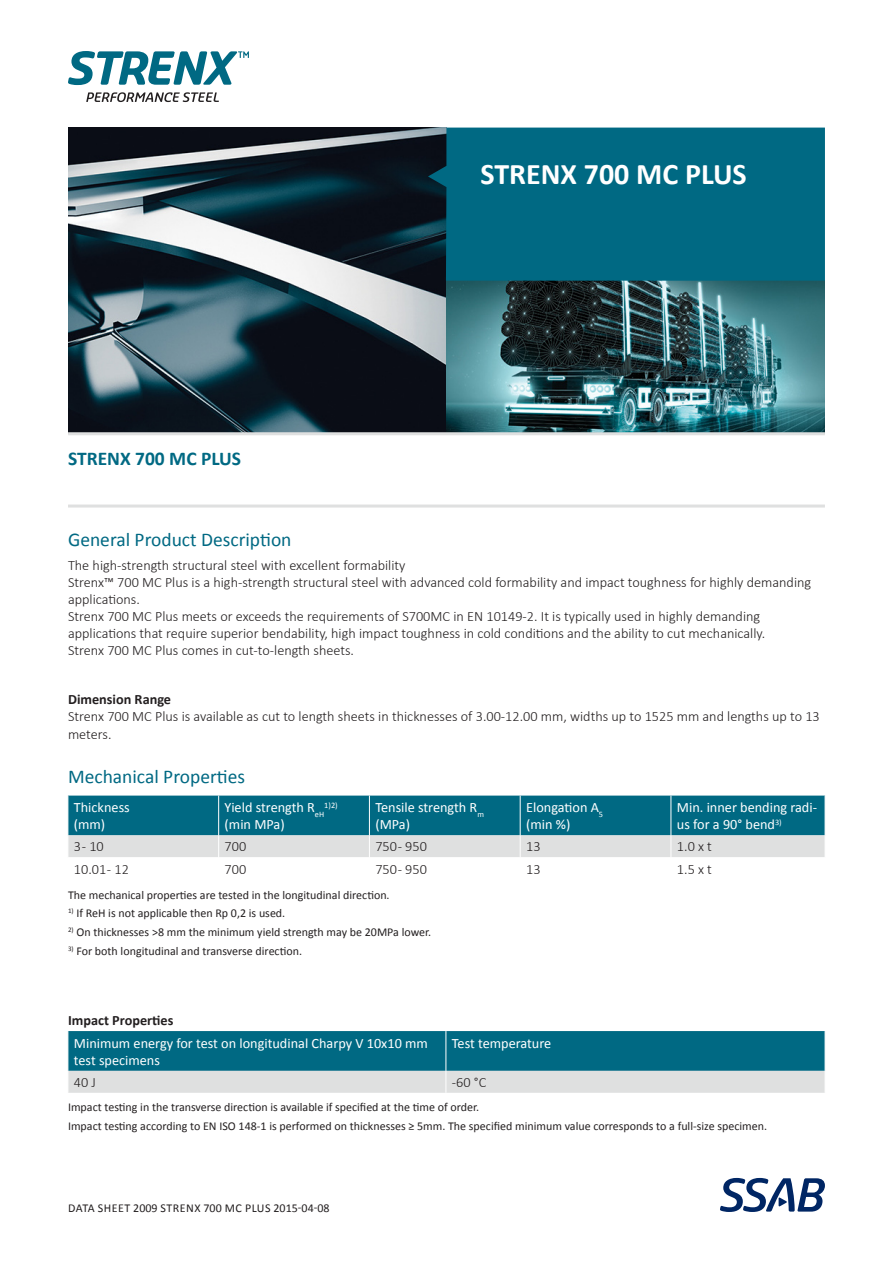
<style>
.page{position:relative;width:893px;height:1263px;background:#fff}
.page>*{position:absolute;margin:0;border:0;box-sizing:border-box;transform-origin:0 0}
.SSAB_product_name_fr{font:700 30px "Calibri";color:#fff}
.SSAB_subhead_ALL_CAP{font:19.5px "Calibri";color:#006983}
.SSAB_product_headlin{font:700 19.5px "Calibri";color:#006983}
.SSAB_text_HermesFB_T{font:300 14.25px/17.1px "Calibri";color:#231f20}
.SSAB_table_header_ne{font:14.25px/17.1px "Calibri";color:#fff}
.SSAB_Table_cell{font:300 14.25px "Calibri";color:#231f20}
.SSAB_subhead_black_H{font:700 14.25px "Calibri";color:#231f20}
.SSAB_captions_Hermes{font:12px "Calibri";color:#231f20}
.SSAB_footer_ALL_CAPS{font:12px "Calibri";letter-spacing:.02em;color:#231f20}
.SSAB_table_header_ne-2{font:8.25px "Calibri";color:#fff}
</style>
<div class="page">
<svg style="left:720px;top:1178px;width:105px;height:34px"></svg>
<svg style="left:86px;top:92px;width:133px;height:10px"></svg>
<svg style="left:68px;top:51px;width:181px;height:34px"></svg>
<img style="left:68px;top:128px;width:378px;height:304px">
<img style="left:446px;top:281px;width:379px;height:151px">
<div style="left:428px;top:128px;width:397px;height:153px;background:#006983"></div>
<svg style="left:68px;top:795px;width:757px;height:62px;background:#5295a5"></svg>
<svg style="left:68px;top:1031px;width:758px;height:62px;background:#5194a4"></svg>
<hr style="left:68px;top:432px;width:757px;height:3px;background:#dfe0e0">
<hr style="left:68px;top:504px;width:757px;height:3px;background:#dfe0e0">
<p class="SSAB_product_headlin" style="left:68px;top:445px;width:175px">STRENX 700 MC PLUS</p>
<p class="SSAB_product_name_fr" style="left:480px;top:153px;width:268px">STRENX 700 MC PLUS</p>
<p class="SSAB_subhead_ALL_CAP" style="left:68px;top:526px;width:225px">General Product Description</p>
<p class="SSAB_text_HermesFB_T" style="left:68px;top:556px;width:339px">The high-strength structural steel with excellent formability</p>
<p class="SSAB_text_HermesFB_T" style="left:68px;top:573px;width:745px">Strenx™ 700 MC Plus is a high-strength structural steel with advanced cold formability and impact toughness for highly demanding applications.</p>
<p class="SSAB_text_HermesFB_T" style="left:68px;top:607px;width:699px">Strenx 700 MC Plus meets or exceeds the requirements of S700MC in EN 10149-2. It is typically used in highly demanding applications that require superior bendability, high impact toughness in cold conditions and the ability to cut mechanically.</p>
<p class="SSAB_text_HermesFB_T" style="left:68px;top:642px;width:288px">Strenx 700 MC Plus comes in cut-to-length sheets.</p>
<p class="SSAB_subhead_black_H" style="left:68px;top:689px;width:105px">Dimension Range</p>
<p class="SSAB_text_HermesFB_T" style="left:68px;top:708px;width:753px">Strenx 700 MC Plus is available as cut to length sheets in thicknesses of 3.00-12.00 mm, widths up to 1525 mm and lengths up to 13 meters.</p>
<p class="SSAB_subhead_ALL_CAP" style="left:68px;top:763px;width:179px">Mechanical Properties</p>
<p class="SSAB_table_header_ne" style="left:74px;top:799px;width:57px">Thickness</p>
<p class="SSAB_table_header_ne" style="left:74px;top:816px;width:33px">(mm)</p>
<p class="SSAB_table_header_ne" style="left:225px;top:799px;width:101px">Yield strength R<sub>eH</sub></p>
<p class="SSAB_table_header_ne-2" style="left:324px;top:799px;width:15px">1)2)</p>
<p class="SSAB_table_header_ne" style="left:225px;top:816px;width:62px">(min MPa)</p>
<p class="SSAB_table_header_ne" style="left:526px;top:799px;width:78px">Elongation A<sub>5</sub></p>
<p class="SSAB_table_header_ne" style="left:526px;top:816px;width:46px">(min %)</p>
<p class="SSAB_table_header_ne" style="left:375px;top:799px;width:110px">Tensile strength R<sub>m</sub></p>
<p class="SSAB_table_header_ne" style="left:375px;top:816px;width:36px">(MPa)</p>
<p class="SSAB_table_header_ne" style="left:677px;top:799px;width:142px">Min. inner bending radi&shy;us for a 90° bend<sup>3)</sup></p>
<p class="SSAB_Table_cell" style="left:74px;top:838px;width:31px">3 - 10</p>
<p class="SSAB_Table_cell" style="left:225px;top:838px;width:23px">700</p>
<p class="SSAB_Table_cell" style="left:375px;top:838px;width:53px">750 - 950</p>
<p class="SSAB_Table_cell" style="left:526px;top:838px;width:16px">13</p>
<p class="SSAB_Table_cell" style="left:677px;top:838px;width:37px">1.0 x t</p>
<p class="SSAB_Table_cell" style="left:74px;top:860px;width:57px">10.01 - 12</p>
<p class="SSAB_Table_cell" style="left:225px;top:860px;width:23px">700</p>
<p class="SSAB_Table_cell" style="left:375px;top:860px;width:53px">750 - 950</p>
<p class="SSAB_Table_cell" style="left:526px;top:860px;width:16px">13</p>
<p class="SSAB_Table_cell" style="left:677px;top:860px;width:37px">1.5 x t</p>
<p class="SSAB_captions_Hermes" style="left:68px;top:886px;width:323px">The mechanical properties are tested in the longitudinal direction.</p>
<p class="SSAB_captions_Hermes" style="left:68px;top:905px;width:219px"><sup>1)</sup> If ReH is not applicable then Rp 0,2 is used.</p>
<p class="SSAB_captions_Hermes" style="left:68px;top:924px;width:365px"><sup>2)</sup> On thicknesses &gt;8 mm the minimum yield strength may be 20MPa lower.</p>
<p class="SSAB_captions_Hermes" style="left:68px;top:942px;width:236px"><sup>3)</sup> For both longitudinal and transverse direction.</p>
<p class="SSAB_subhead_black_H" style="left:68px;top:1010px;width:107px">Impact Properties</p>
<p class="SSAB_table_header_ne" style="left:74px;top:1034px;width:356px">Minimum energy for test on longitudinal Charpy V 10x10 mm test specimens</p>
<p class="SSAB_table_header_ne" style="left:452px;top:1034px;width:101px">Test temperature</p>
<p class="SSAB_Table_cell" style="left:74px;top:1073px;width:24px">40 J</p>
<p class="SSAB_Table_cell" style="left:452px;top:1073px;width:36px">-60 °C</p>
<p class="SSAB_captions_Hermes" style="left:68px;top:1099px;width:412px">Impact testing in the transverse direction is available if specified at the time of order.</p>
<p class="SSAB_captions_Hermes" style="left:68px;top:1118px;width:701px">Impact testing according to EN ISO 148-1 is performed on thicknesses ≥ 5mm. The specified minimum value corresponds to a full-size specimen.</p>
<p class="SSAB_footer_ALL_CAPS" style="left:68px;top:1199px;width:263px">Data sheet 2009 Strenx 700 MC Plus 2015-04-08</p>
</div>
